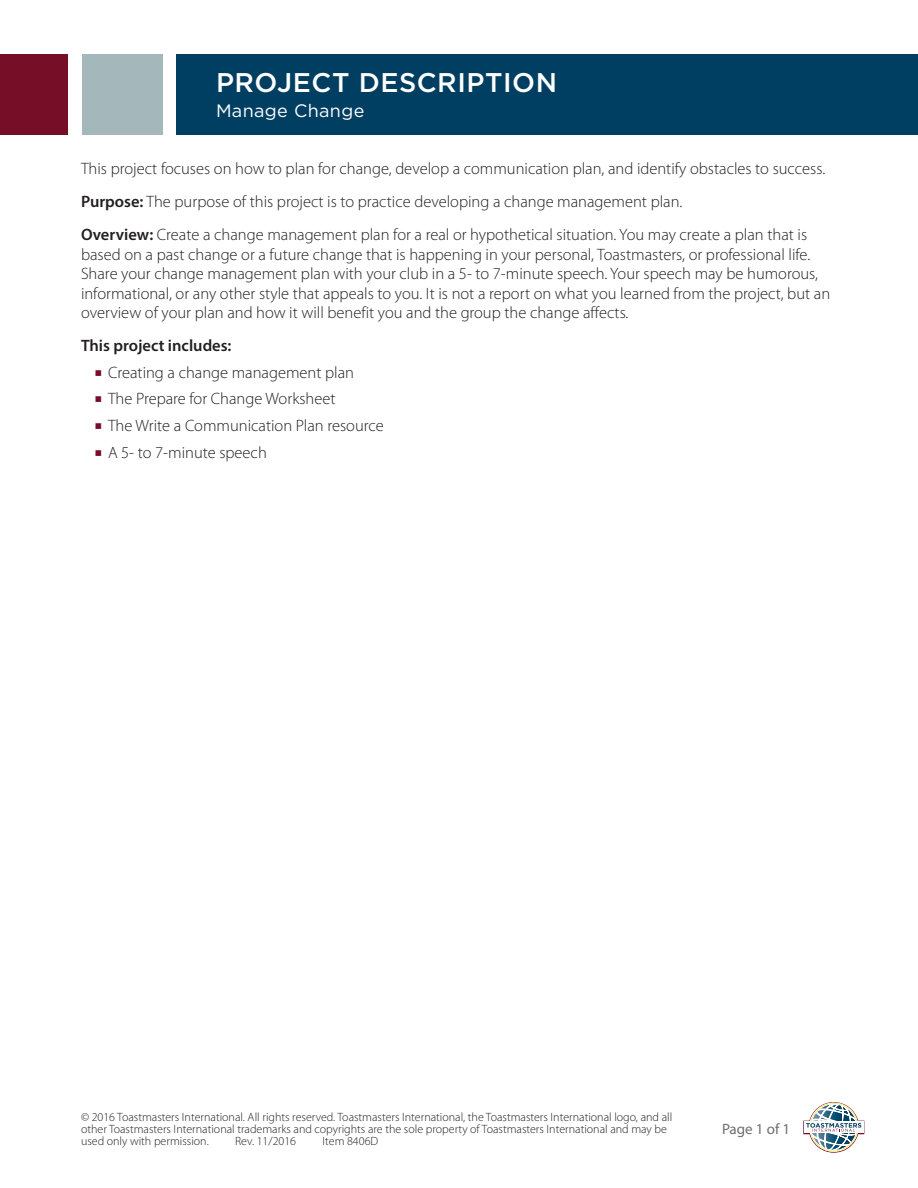
<style>
.page{position:relative;width:918px;height:1188px;background:#fff}
.page>*{position:absolute;margin:0;border:0;box-sizing:border-box;transform-origin:0 0}
.Form_Header{font:500 27px "Gotham";letter-spacing:.02em;color:#fff}
.Form_Subheader{font:18px "Gotham";letter-spacing:.02em;color:#fff}
.Body{font:300 16.5px/19.5px "Myriad Pro";color:#231f20}
.Body-2{font:600 16.5px "Myriad Pro";color:#231f20}
.t1{font:15px "Myriad Pro";color:#6c6d70}
.t2{font:300 12px/12px "Myriad Pro";color:#231f20}
.s1{font-weight:600}
.s2{font-family:"Minion Pro";font-weight:700;font-stretch:condensed;font-size:19.5px;color:#770e28}
</style>
<div class="page">
<svg style="left:803px;top:1102px;width:61px;height:51px"></svg>
<div style="left:82px;top:54px;width:81px;height:81px;background:#a4b7ba"></div>
<div style="left:176px;top:54px;width:742px;height:81px;background:#003f61"></div>
<div style="left:0;top:54px;width:68px;height:81px;background:#770e28"></div>
<p class="Form_Header" style="left:216px;top:65px;width:343px">PROJECT DESCRIPTION</p>
<p class="Form_Subheader" style="left:216px;top:99px;width:150px">Manage Change</p>
<p class="Body" style="left:81px;top:159px;width:746px">This project focuses on how to plan for change, develop a communication plan, and identify obstacles to success.</p>
<p class="Body" style="left:81px;top:192px;width:603px"><span class="s1">Purpose:</span> The purpose of this project is to practice developing a change management plan.</p>
<p class="Body" style="left:81px;top:225px;width:751px"><span class="s1">Overview:</span> Create a change management plan for a real or hypothetical situation. You may create a plan that is based on a past change or a future change that is happening in your personal, Toastmasters, or professional life.<br>Share your change management plan with your club in a 5- to 7-minute speech. Your speech may be humorous, informational, or any other style that appeals to you. It is not a report on what you learned from the project, but an overview of your plan and how it will benefit you and the group the change affects.</p>
<p class="Body-2" style="left:81px;top:335px;width:152px">This project includes:</p>
<p class="Body" style="left:94px;top:363px;width:261px"><span class="s2">■</span> Creating a change management plan</p>
<p class="Body" style="left:94px;top:390px;width:242px"><span class="s2">■</span> The Prepare for Change Worksheet</p>
<p class="Body" style="left:94px;top:416px;width:291px"><span class="s2">■</span> The Write a Communication Plan resource</p>
<p class="Body" style="left:94px;top:443px;width:174px"><span class="s2">■</span> A 5- to 7-minute speech</p>
<p class="t2" style="left:81px;top:1111px;width:593px">© 2016 Toastmasters International. All rights reserved. Toastmasters International, the Toastmasters International logo, and all other Toastmasters International trademarks and copyrights are the sole property of Toastmasters International and may be used only with permission.</p>
<p class="t2" style="left:235px;top:1135px;width:63px">Rev. 11/2016</p>
<p class="t2" style="left:322px;top:1135px;width:57px">Item 8406D</p>
<p class="t1" style="left:722px;top:1120px;width:70px">Page 1 of 1</p>
</div>
